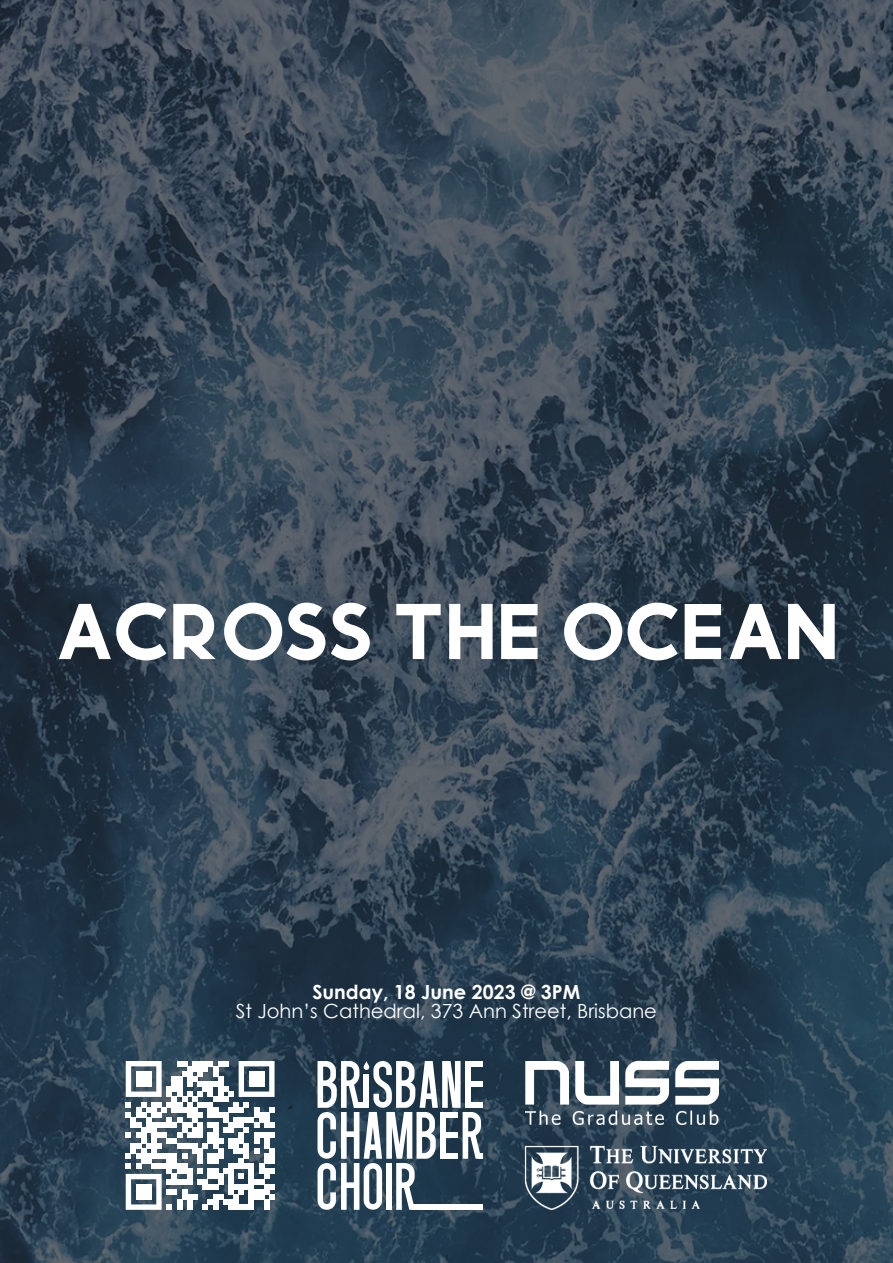
<style>
.page{position:relative;width:893px;height:1263px;background:#fff}
.page>*{position:absolute;margin:0;border:0;box-sizing:border-box;transform-origin:0 0}
.t1{font:700 106.5px "Momcake";letter-spacing:-.015em;color:#fff}
.t2{font:19.5px "Century Gothic";color:#fff}
.t3{font:700 19.5px "Century Gothic";color:#fff}
</style>
<div class="page">
<img style="left:0;top:0;width:893px;height:1263px">
<svg style="left:126px;top:1061px;width:149px;height:149px"></svg>
<div style="left:136px;top:1071px;width:15px;height:16px;background:#fff"></div>
<div style="left:249px;top:1071px;width:15px;height:16px;background:#fff"></div>
<div style="left:136px;top:1184px;width:15px;height:15px;background:#fff"></div>
<div style="left:465px;top:1061px;width:18px;height:6px;background:#fff"></div>
<div style="left:465px;top:1081px;width:18px;height:6px;background:#fff"></div>
<svg style="left:317px;top:1061px;width:165px;height:149px"></svg>
<img style="left:525px;top:1061px;width:193px;height:64px">
<img style="left:525px;top:1145px;width:243px;height:65px">
<h1 class="t1" style="left:55px;top:574px;width:786px">Across the Ocean</h1>
<p class="t3" style="left:312px;top:984px;width:269px">Sunday, 18 June 2023 @ 3PM</p>
<p class="t2" style="left:236px;top:1004px;width:423px">St John’s Cathedral, 373 Ann Street, Brisbane</p>
</div>
